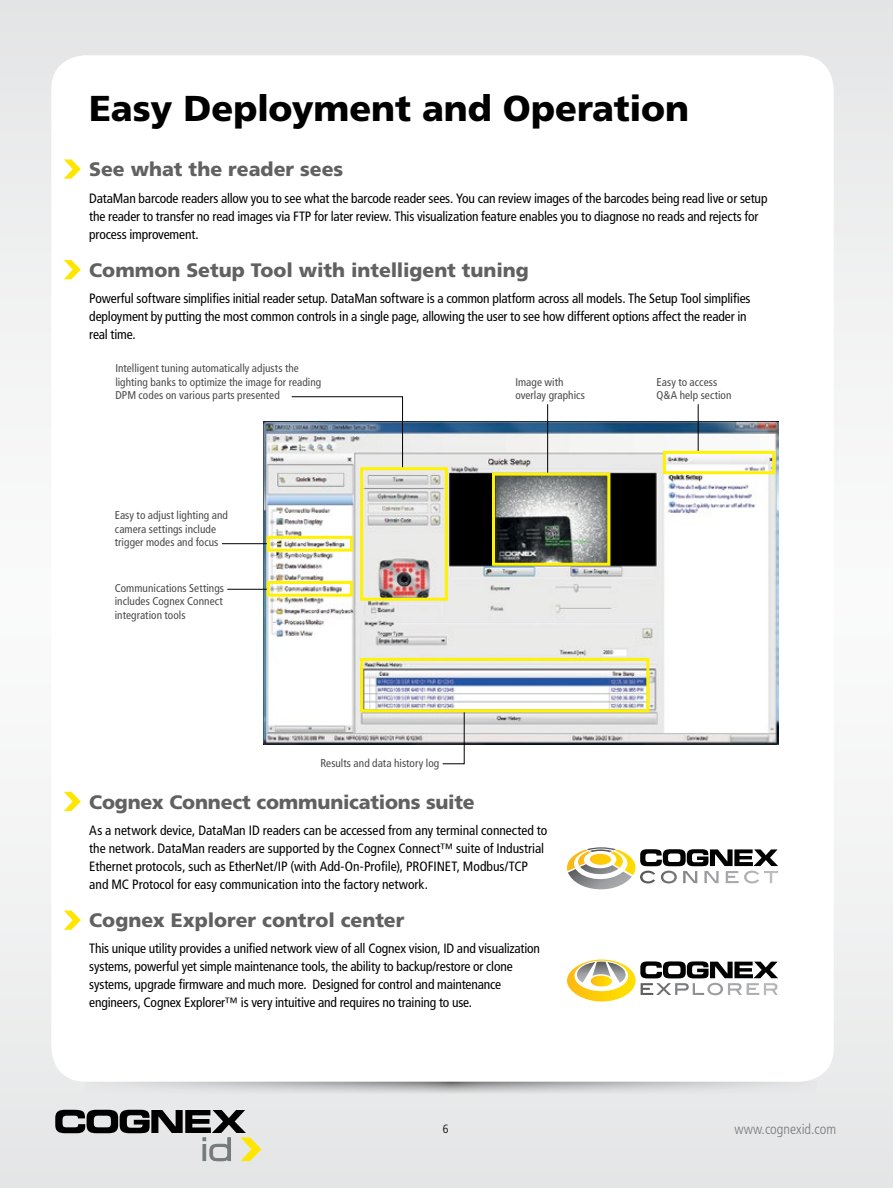
<style>
.page{position:relative;width:893px;height:1188px;background:#fff}
.page>*{position:absolute;margin:0;border:0;box-sizing:border-box;transform-origin:0 0}
.t1{font:900 36px "Frutiger LT Std";letter-spacing:-.005em;color:#000}
.t2{font:900 19.5px "Frutiger LT Std";letter-spacing:-.005em;color:#626161}
.t3{font:300 condensed 14.25px "Frutiger LT Std";color:#757a7b}
.t4{font:condensed 13.5px/18px "Frutiger LT Std";letter-spacing:-.01em;color:#000}
.t5{font:300 condensed 12px "Frutiger LT Std";color:#000}
.t6{font:condensed 11.25px/13.5px "Frutiger LT Std";letter-spacing:.005em;color:#484948}
</style>
<div class="page">
<div style="left:0;top:0;width:893px;height:1188px;background:linear-gradient(to bottom,#f0f0f1,#f1f1f2)"></div>
<svg style="left:85px;top:1082px;width:732px;height:21px;background:#dadadb"></svg>
<div style="left:51px;top:55px;width:783px;height:1027px;background:#fff;border-radius:34px"></div>
<svg style="left:55px;top:1110px;width:206px;height:52px;background:#a7a7a3"></svg>
<img style="left:264px;top:421px;width:514px;height:324px">
<hr style="left:698px;top:404px;width:1px;height:48px;background:#000">
<hr style="left:547px;top:404px;width:1px;height:70px;background:#000">
<hr style="left:222px;top:543px;width:47px;height:1px;background:#000">
<hr style="left:227px;top:589px;width:42px;height:1px;background:#000">
<div style="left:663px;top:451px;width:112px;height:23px;border:3px solid #fff200"></div>
<div style="left:267px;top:536px;width:86px;height:16px;border:3px solid #fff200"></div>
<div style="left:267px;top:581px;width:86px;height:16px;border:3px solid #fff200"></div>
<svg style="left:442px;top:712px;width:23px;height:53px"></svg>
<svg style="left:291px;top:396px;width:112px;height:73px"></svg>
<div style="left:360px;top:467px;width:88px;height:134px;border:3px solid #fff200"></div>
<div style="left:492px;top:473px;width:118px;height:93px;border:3px solid #fff200"></div>
<div style="left:360px;top:658px;width:289px;height:54px;border:3px solid #fff200"></div>
<svg style="left:567px;top:847px;width:211px;height:43px"></svg>
<svg style="left:567px;top:960px;width:211px;height:42px"></svg>
<svg style="left:64px;top:159px;width:17px;height:20px"></svg>
<svg style="left:64px;top:260px;width:17px;height:19px"></svg>
<svg style="left:64px;top:792px;width:17px;height:19px"></svg>
<svg style="left:64px;top:911px;width:17px;height:19px"></svg>
<h1 class="t1" style="left:89px;top:86px;width:601px">Easy Deployment and Operation</h1>
<h2 class="t2" style="left:89px;top:158px;width:256px">See what the reader sees</h2>
<p class="t4" style="left:89px;top:189px;width:680px">DataMan barcode readers allow you to see what the barcode reader sees. You can review images of the barcodes being read live or setup the reader to transfer no read images via FTP for later review. This visualization feature enables you to diagnose no reads and rejects for process improvement.</p>
<h2 class="t2" style="left:89px;top:258px;width:441px">Common Setup Tool with intelligent tuning</h2>
<p class="t4" style="left:89px;top:290px;width:663px">Powerful software simplifies initial reader setup. DataMan software is a common platform across all models. The Setup Tool simplifies deployment by putting the most common controls in a single page, allowing the user to see how different options affect the reader in real time.</p>
<p class="t6" style="left:115px;top:362px;width:207px">Intelligent tuning automatically adjusts the lighting banks to optimize the image for reading<br>DPM codes on various parts presented</p>
<p class="t6" style="left:115px;top:508px;width:115px">Easy to adjust lighting and camera settings include trigger modes and focus</p>
<p class="t6" style="left:115px;top:581px;width:111px;text-align:justify">Communications Settings includes Cognex Connect integration tools</p>
<p class="t6" style="left:320px;top:756px;width:120px">Results and data history log</p>
<p class="t6" style="left:515px;top:375px;width:71px">Image with overlay graphics</p>
<h2 class="t2" style="left:89px;top:790px;width:387px">Cognex Connect communications suite</h2>
<p class="t4" style="left:89px;top:822px;width:460px">As a network device, DataMan ID readers can be accessed from any terminal connected to the network. DataMan readers are supported by the Cognex Connect™ suite of Industrial Ethernet protocols, such as EtherNet/IP (with Add-On-Profile), PROFINET, Modbus/TCP and MC Protocol for easy communication into the factory network.</p>
<h2 class="t2" style="left:89px;top:908px;width:317px">Cognex Explorer control center</h2>
<p class="t4" style="left:89px;top:940px;width:452px">This unique utility provides a unified network view of all Cognex vision, ID and visualization systems, powerful yet simple maintenance tools, the ability to backup/restore or clone systems, upgrade firmware and much more. Designed for control and maintenance engineers, Cognex Explorer™ is very intuitive and requires no training to use.</p>
<p class="t6" style="left:657px;top:375px;width:76px">Easy to access<br>Q&amp;A help section</p>
<p class="t5" style="left:443px;top:1122px;width:7px">6</p>
<p class="t3" style="left:734px;top:1121px;width:103px">www.cognexid.com</p>
</div>
